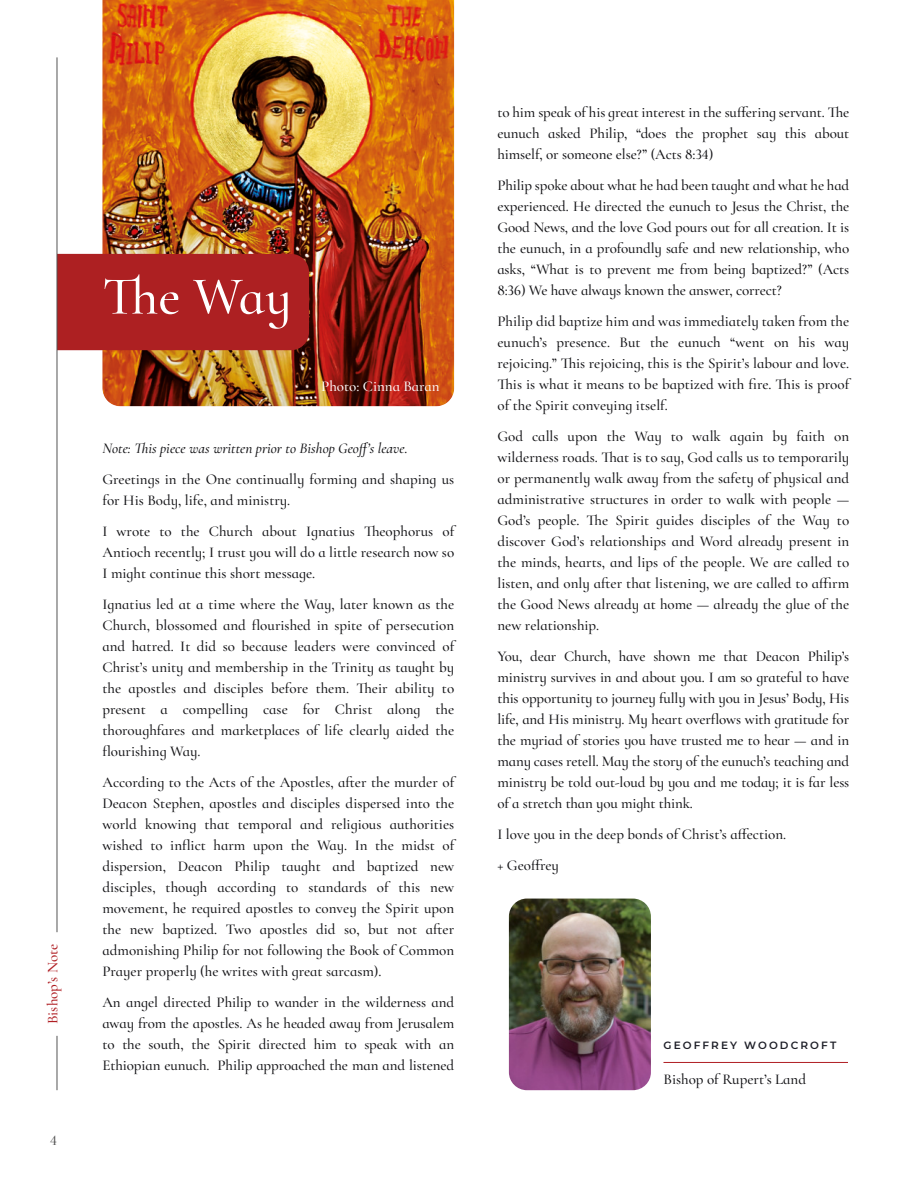
<style>
.page{position:relative;width:918px;height:1188px;background:#fff}
.page>*{position:absolute;margin:0;border:0;box-sizing:border-box;transform-origin:0 0}
.t1{font:500 54px "Cormorant Infant";color:#fff}
.t2{font:500 15px/21px "Cormorant Infant";color:#131316;text-align:justify}
.t3{font:italic 500 15px "Cormorant Infant";color:#131316}
.t4{font:500 15px "Cormorant Infant";color:#fff}
.t5{font:500 15px "Cormorant Infant";color:#af1e23}
.t6{font:500 15px "Cormorant Infant";color:#535353}
.t7{font:600 10.5px "Montserrat";letter-spacing:.2em;color:#1e1f28}
</style>
<div class="page">
<img style="left:102px;top:0;width:352px;height:406px">
<hr style="left:57px;top:1036px;width:1px;height:54px;background:#535353">
<img style="left:509px;top:899px;width:142px;height:191px;border-radius:18px">
<hr style="left:663px;top:1062px;width:185px;height:1px;background:#af1e23">
<div style="left:58px;top:254px;width:251px;height:96px;background:#ad2022"></div>
<hr style="left:57px;top:57px;width:1px;height:875px;background:#535353">
<p class="t5" style="left:44px;top:1024px;width:82px;rotate:-90deg">Bishop’s Note</p>
<p class="t6" style="left:50px;top:1131px;width:9px">4</p>
<h1 class="t1" style="left:102px;top:264px;width:191px">The Way</h1>
<p class="t4" style="left:321px;top:377px;width:120px">Photo: Cinna Baran</p>
<p class="t3" style="left:102px;top:439px;width:307px">Note: This piece was written prior to Bishop Geoff’s leave.</p>
<p class="t2" style="left:102px;top:469px;width:353px">Greetings in the One continually forming and shaping us for His Body, life, and ministry.</p>
<p class="t2" style="left:102px;top:521px;width:354px">I wrote to the Church about Ignatius Theophorus of Antioch recently; I trust you will do a little research now so I might continue this short message.</p>
<p class="t2" style="left:102px;top:594px;width:354px">Ignatius led at a time where the Way, later known as the Church, blossomed and flourished in spite of persecution and hatred. It did so because leaders were convinced of Christ’s unity and membership in the Trinity as taught by the apostles and disciples before them. Their ability to present a compelling case for Christ along the thoroughfares and marketplaces of life clearly aided the flourishing Way.</p>
<p class="t2" style="left:102px;top:772px;width:354px">According to the Acts of the Apostles, after the murder of Deacon Stephen, apostles and disciples dispersed into the world knowing that temporal and religious authorities wished to inflict harm upon the Way. In the midst of dispersion, Deacon Philip taught and baptized new disciples, though according to standards of this new movement, he required apostles to convey the Spirit upon the new baptized. Two apostles did so, but not after admonishing Philip for not following the Book of Common Prayer properly (he writes with great sarcasm).</p>
<p class="t2" style="left:102px;top:992px;width:353px">An angel directed Philip to wander in the wilderness and away from the apostles. As he headed away from Jerusalem to the south, the Spirit directed him to speak with an Ethiopian eunuch. Philip approached the man and listened</p>
<p class="t2" style="left:497px;top:102px;width:353px">to him speak of his great interest in the suffering servant. The eunuch asked Philip, “does the prophet say this about himself, or someone else?” (Acts 8:34)</p>
<p class="t2" style="left:497px;top:175px;width:353px">Philip spoke about what he had been taught and what he had experienced. He directed the eunuch to Jesus the Christ, the Good News, and the love God pours out for all creation. It is the eunuch, in a profoundly safe and new relationship, who asks, “What is to prevent me from being baptized?” (Acts 8:36) We have always known the answer, correct?</p>
<p class="t2" style="left:497px;top:311px;width:354px">Philip did baptize him and was immediately taken from the eunuch’s presence. But the eunuch “went on his way rejoicing.” This rejoicing, this is the Spirit’s labour and love.<br>This is what it means to be baptized with fire. This is proof of the Spirit conveying itself.</p>
<p class="t2" style="left:497px;top:426px;width:353px">God calls upon the Way to walk again by faith on wilderness roads. That is to say, God calls us to temporarily or permanently walk away from the safety of physical and administrative structures in order to walk with people — God’s people. The Spirit guides disciples of the Way to discover God’s relationships and Word already present in the minds, hearts, and lips of the people. We are called to listen, and only after that listening, we are called to affirm the Good News already at home — already the glue of the new relationship.</p>
<p class="t2" style="left:497px;top:646px;width:353px">You, dear Church, have shown me that Deacon Philip’s ministry survives in and about you. I am so grateful to have this opportunity to journey fully with you in Jesus’ Body, His life, and His ministry. My heart overflows with gratitude for the myriad of stories you have trusted me to hear — and in many cases retell. May the story of the eunuch’s teaching and ministry be told out-loud by you and me today; it is far less of a stretch than you might think.</p>
<p class="t2" style="left:497px;top:819px;width:290px;line-height:31px">I love you in the deep bonds of Christ’s affection. + Geoffrey</p>
<p class="t7" style="left:663px;top:1039px;width:174px">GEOFFREY WOODCROFT</p>
<p class="t2" style="left:663px;top:1069px;width:144px">Bishop of Rupert’s Land</p>
</div>
